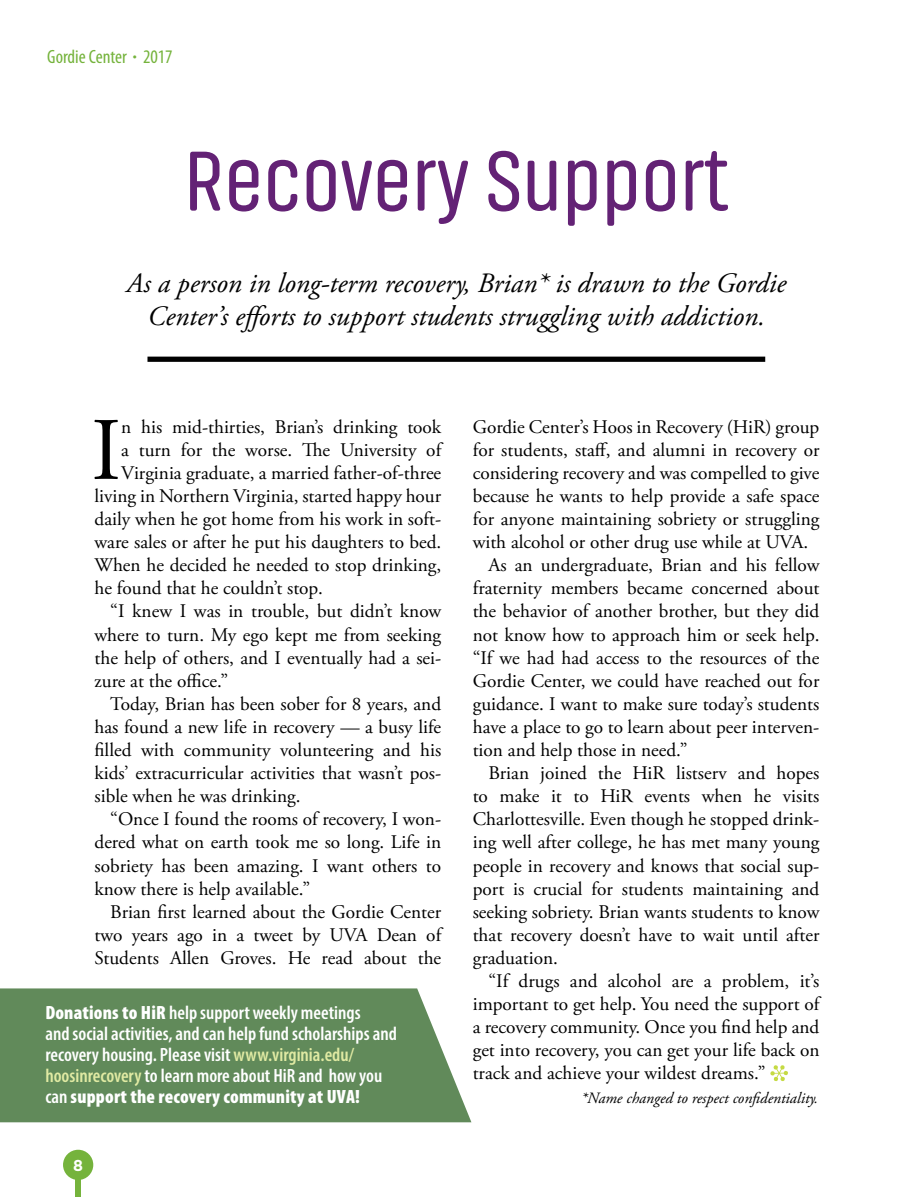
<style>
.page{position:relative;width:914px;height:1197px;background:#fff}
.page>*{position:absolute;margin:0;border:0;box-sizing:border-box;transform-origin:0 0}
.t1{font:88.9px "Adobe Garamond Pro";color:#000}
.t2{font:87.5px "Akhand Soft";color:#632275}
.t3{font:italic 28px/33.6px "Adobe Garamond Pro";color:#000;text-align:center}
.t4{font:19.25px "Adobe Garamond Pro";color:#000}
.t5{font:600 condensed 19.25px/21px "Myriad Pro";color:#fff}
.t6{font:condensed 19.25px "Myriad Pro";color:#75b33c}
.t7{font:italic 15.75px "Adobe Garamond Pro";color:#000}
.t8{font:700 15.75px "Gotham";color:#fff}
.s1{font-size:15.75px}
.s2{font-weight:900}
.s3{color:#e0eaa3}
</style>
<div class="page">
<div style="left:63px;top:1150px;width:30px;height:30px;background:#75b33c;border-radius:50%"></div>
<div style="left:75px;top:1178px;width:6px;height:19px;background:#75b33c"></div>
<div style="left:147px;top:357px;width:618px;height:5px;background:#000"></div>
<svg style="left:770px;top:1065px;width:18px;height:16px"></svg>
<div style="left:0;top:988px;width:471px;height:134px;background:#618a5a"></div>
<p class="t6" style="left:47px;top:45px;width:127px">Gordie Center <span class="s1">•</span> 2017</p>
<h2 class="t2" style="left:184px;top:136px;width:546px">Recovery Support</h2>
<h3 class="t3" style="left:127px;top:267px;width:661px">As a person in long-term recovery, Brian* is drawn to the Gordie<br>Center’s efforts to support students struggling with addiction.</h3>
<h1 class="t1" style="left:91px;top:397px;width:32px">I</h1>
<p class="t4" style="left:121px;top:415px;width:321px">n his mid-thirties, Brian’s drinking took</p>
<p class="t4" style="left:121px;top:438px;width:321px">a turn for the worse. The University of</p>
<p class="t4" style="left:121px;top:461px;width:321px">Virginia graduate, a married father-of-three</p>
<p class="t4" style="left:94px;top:484px;width:348px">living in Northern Virginia, started happy hour</p>
<p class="t4" style="left:94px;top:507px;width:348px">daily when he got home from his work in soft-</p>
<p class="t4" style="left:94px;top:530px;width:348px">ware sales or after he put his daughters to bed.</p>
<p class="t4" style="left:94px;top:554px;width:348px">When he decided he needed to stop drinking,</p>
<p class="t4" style="left:94px;top:577px;width:230px">he found that he couldn’t stop.</p>
<p class="t4" style="left:110px;top:600px;width:332px">“I knew I was in trouble, but didn’t know</p>
<p class="t4" style="left:94px;top:623px;width:348px">where to turn. My ego kept me from seeking</p>
<p class="t4" style="left:94px;top:646px;width:348px">the help of others, and I eventually had a sei-</p>
<p class="t4" style="left:94px;top:669px;width:135px">zure at the office.”</p>
<p class="t4" style="left:110px;top:692px;width:332px">Today, Brian has been sober for 8 years, and</p>
<p class="t4" style="left:94px;top:715px;width:348px">has found a new life in recovery — a busy life</p>
<p class="t4" style="left:94px;top:738px;width:348px">filled with community volunteering and his</p>
<p class="t4" style="left:94px;top:761px;width:348px">kids’ extracurricular activities that wasn’t pos-</p>
<p class="t4" style="left:94px;top:785px;width:207px">sible when he was drinking.</p>
<p class="t4" style="left:110px;top:808px;width:332px">“Once I found the rooms of recovery, I won-</p>
<p class="t4" style="left:94px;top:831px;width:348px">dered what on earth took me so long. Life in</p>
<p class="t4" style="left:94px;top:854px;width:348px">sobriety has been amazing. I want others to</p>
<p class="t4" style="left:94px;top:877px;width:217px">know there is help available.”</p>
<p class="t4" style="left:110px;top:900px;width:332px">Brian first learned about the Gordie Center</p>
<p class="t4" style="left:94px;top:923px;width:348px">two years ago in a tweet by UVA Dean of</p>
<p class="t4" style="left:94px;top:946px;width:348px">Students Allen Groves. He read about the</p>
<p class="t5" style="left:45px;top:1002px;width:353px"><span class="s2">Donations to HiR</span> help support weekly meetings<br>and social activities, and can help fund scholarships and recovery housing. Please visit <span class="s3">www.virginia.edu/ hoosinrecovery</span> to learn more about HiR and how you can <span class="s2">support the recovery community at UVA!</span></p>
<p class="t8" style="left:73px;top:1155px;width:11px">8</p>
<p class="t4" style="left:472px;top:415px;width:348px">Gordie Center’s Hoos in Recovery (HiR) group</p>
<p class="t4" style="left:472px;top:438px;width:348px">for students, staff, and alumni in recovery or</p>
<p class="t4" style="left:472px;top:461px;width:348px">considering recovery and was compelled to give</p>
<p class="t4" style="left:472px;top:484px;width:348px">because he wants to help provide a safe space</p>
<p class="t4" style="left:472px;top:507px;width:348px">for anyone maintaining sobriety or struggling</p>
<p class="t4" style="left:472px;top:530px;width:337px">with alcohol or other drug use while at UVA.</p>
<p class="t4" style="left:488px;top:554px;width:332px">As an undergraduate, Brian and his fellow</p>
<p class="t4" style="left:472px;top:577px;width:348px">fraternity members became concerned about</p>
<p class="t4" style="left:472px;top:600px;width:348px">the behavior of another brother, but they did</p>
<p class="t4" style="left:472px;top:623px;width:348px">not know how to approach him or seek help.</p>
<p class="t4" style="left:472px;top:646px;width:348px">“If we had had access to the resources of the</p>
<p class="t4" style="left:472px;top:669px;width:348px">Gordie Center, we could have reached out for</p>
<p class="t4" style="left:472px;top:692px;width:348px">guidance. I want to make sure today’s students</p>
<p class="t4" style="left:472px;top:715px;width:348px">have a place to go to learn about peer interven-</p>
<p class="t4" style="left:472px;top:738px;width:216px">tion and help those in need.”</p>
<p class="t4" style="left:488px;top:761px;width:332px">Brian joined the HiR listserv and hopes</p>
<p class="t4" style="left:472px;top:785px;width:348px">to make it to HiR events when he visits</p>
<p class="t4" style="left:472px;top:808px;width:348px">Charlottesville. Even though he stopped drink-</p>
<p class="t4" style="left:472px;top:831px;width:348px">ing well after college, he has met many young</p>
<p class="t4" style="left:472px;top:854px;width:348px">people in recovery and knows that social sup-</p>
<p class="t4" style="left:472px;top:877px;width:348px">port is crucial for students maintaining and</p>
<p class="t4" style="left:472px;top:900px;width:348px">seeking sobriety. Brian wants students to know</p>
<p class="t4" style="left:472px;top:923px;width:348px">that recovery doesn’t have to wait until after</p>
<p class="t4" style="left:472px;top:946px;width:87px">graduation.</p>
<p class="t4" style="left:488px;top:969px;width:332px">“If drugs and alcohol are a problem, it’s</p>
<p class="t4" style="left:472px;top:992px;width:348px">important to get help. You need the support of</p>
<p class="t4" style="left:472px;top:1016px;width:348px">a recovery community. Once you find help and</p>
<p class="t4" style="left:472px;top:1039px;width:348px">get into recovery, you can get your life back on</p>
<p class="t4" style="left:472px;top:1062px;width:294px">track and achieve your wildest dreams.”</p>
<p class="t7" style="left:581px;top:1088px;width:239px">*Name changed to respect confidentiality.</p>
</div>
